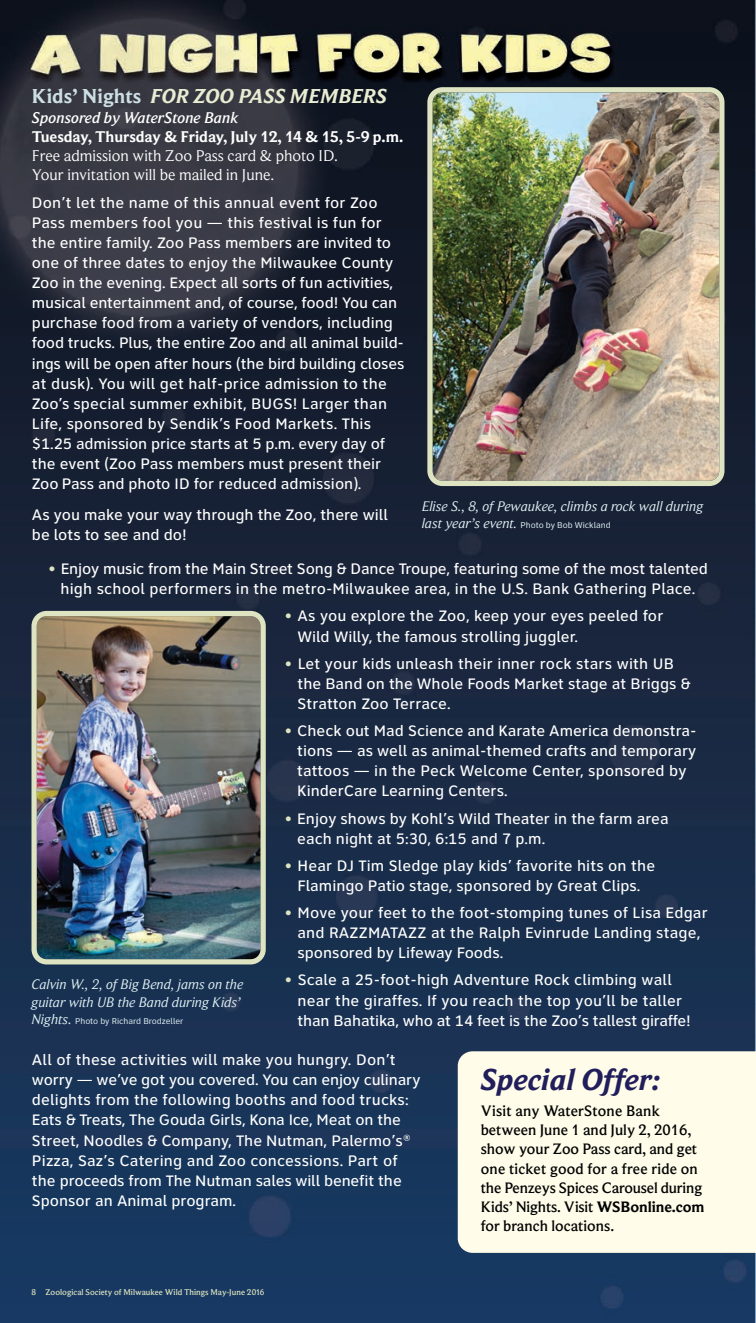
<style>
.page{position:relative;width:756px;height:1323px;background:#fff}
.page>*{position:absolute;margin:0;border:0;box-sizing:border-box;transform-origin:0 0}
.t1{font:italic 700 31.5px "Beaufort Pro";color:#211e5c}
.t2{font:italic 700 21px "Beaufort Pro";color:#e7ecd2}
.t3{font:16.1px/19.2px "Beaufort Pro";color:#fff}
.t4{font:700 16.1px "Beaufort Pro";letter-spacing:-.005em;color:#fff}
.t5{font:italic 500 16.1px "Beaufort Pro";color:#fff}
.t6{font:500 15.75px/20.1px "Clearview ADA";color:#fff}
.t7{font:500 15.75px/19.2px "Beaufort Pro";color:#010203}
.t8{font:italic 14.35px/17.5px "Beaufort Pro";color:#e2f3f5}
.t9{font:8.75px "Clearview ADA";color:#e2f3f5}
.t10{font:500 8.75px "Beaufort Pro";color:#dee4c1}
.s1{font-style:normal;color:#cddfe5}
.s2{color:#dee4c1}
.s3{font-family:"Beaufort Pro";font-style:italic;font-size:14.35px}
.s4{font-weight:700}
</style>
<div class="page">
<img style="left:0;top:0;width:756px;height:1323px">
<img style="left:427px;top:87px;width:297px;height:399px">
<div style="left:458px;top:1051px;width:298px;height:202px;background:#fffde9"></div>
<img style="left:32px;top:611px;width:234px;height:353px">
<h2 class="t2" style="left:32px;top:89px;width:357px"><span class="s1">Kids’ Nights</span> FOR ZOO PASS MEMBERS</h2>
<p class="t5" style="left:32px;top:112px;width:208px">Sponsored by WaterStone Bank</p>
<p class="t4" style="left:32px;top:131px;width:373px">Tuesday, Thursday &amp; Friday, July 12, 14 &amp; 15, 5-9 p.m.</p>
<p class="t3" style="left:32px;top:148px;width:307px">Free admission with Zoo Pass card &amp; photo ID.<br>Your invitation will be mailed in June.</p>
<p class="t6" style="left:32px;top:194px;width:374px">Don’t let the name of this annual event for Zoo Pass members fool you — this festival is fun for the entire family. Zoo Pass members are invited to one of three dates to enjoy the Milwaukee County Zoo in the evening. Expect all sorts of fun activities, musical entertainment and, of course, food! You can purchase food from a variety of vendors, including food trucks. Plus, the entire Zoo and all animal build&shy;ings will be open after hours (the bird building closes at dusk). You will get half-price admission to the Zoo’s special summer exhibit, BUGS! Larger than Life, sponsored by Sendik’s Food Markets. This $1.25 admission price starts at 5 p.m. every day of the event (Zoo Pass members must present their Zoo Pass and photo ID for reduced admission).</p>
<p class="t6" style="left:32px;top:506px;width:358px">As you make your way through the Zoo, there will be lots to see and do!</p>
<p class="t6" style="left:48px;top:561px;width:662px;text-align:center"><span class="s2">•</span> Enjoy music from the Main Street Song &amp; Dance Troupe, featuring some of the most talented high school performers in the metro-Milwaukee area, in the U.S. Bank Gathering Place.</p>
<p class="t6" style="left:297px;top:608px;width:368px;text-indent:-14px"><span class="s2">•</span> As you explore the Zoo, keep your eyes peeled for<br>Wild Willy, the famous strolling juggler.</p>
<p class="t6" style="left:297px;top:655px;width:395px;text-indent:-14px"><span class="s2">•</span> Let your kids unleash their inner rock stars with UB the Band on the Whole Foods Market stage at Briggs &amp;<br>Stratton Zoo Terrace.</p>
<p class="t6" style="left:297px;top:723px;width:401px;text-indent:-13px"><span class="s2">•</span> Check out Mad Science and Karate America demonstra&shy;tions — as well as animal-themed crafts and temporary tattoos — in the Peck Welcome Center, sponsored by KinderCare Learning Centers.</p>
<p class="t6" style="left:297px;top:810px;width:373px;text-indent:-13px"><span class="s2">•</span> Enjoy shows by Kohl’s Wild Theater in the farm area each night at 5:30, 6:15 and 7 p.m.</p>
<p class="t6" style="left:284px;top:857px;width:373px;text-align:center"><span class="s2">•</span> Hear DJ Tim Sledge play kids’ favorite hits on the<br>Flamingo Patio stage, sponsored by Great Clips.</p>
<p class="t6" style="left:297px;top:905px;width:412px;text-indent:-14px"><span class="s2">•</span> Move your feet to the foot-stomping tunes of Lisa Edgar and RAZZMATAZZ at the Ralph Evinrude Landing stage, sponsored by Lifeway Foods.</p>
<p class="t6" style="left:297px;top:972px;width:395px;text-indent:-14px"><span class="s2">•</span> Scale a 25-foot-high Adventure Rock climbing wall near the giraffes. If you reach the top you’ll be taller than Bahatika, who at 14 feet is the Zoo’s tallest giraffe!</p>
<p class="t6" style="left:32px;top:1052px;width:390px">All of these activities will make you hungry. Don’t worry — we’ve got you covered. You can enjoy culinary delights from the following booths and food trucks:<br>Eats &amp; Treats, The Gouda Girls, Kona Ice, Meat on the Street, Noodles &amp; Company, The Nutman, Palermo’s® Pizza, Saz’s Catering and Zoo concessions. Part of the proceeds from The Nutman sales will benefit the Sponsor an Animal program.</p>
<p class="t8" style="left:422px;top:498px;width:283px">Elise S., 8, of Pewaukee, climbs a rock wall during</p>
<p class="t9" style="left:422px;top:522px;width:191px"><span class="s3">last year’s event.</span> Photo by Bob Wickland</p>
<p class="t8" style="left:32px;top:977px;width:213px">Calvin W., 2, of Big Bend, jams on the guitar with UB the Band during Kids’</p>
<p class="t9" style="left:32px;top:1019px;width:153px"><span class="s3">Nights.</span> Photo by Richard Brodzeller</p>
<h1 class="t1" style="left:481px;top:1069px;width:181px">Special Offer:</h1>
<p class="t7" style="left:481px;top:1102px;width:225px">Visit any WaterStone Bank between June 1 and July 2, 2016, show your Zoo Pass card, and get one ticket good for a free ride on the Penzeys Spices Carousel during<br>Kids’ Nights. Visit <span class="s4">WSBonline.com </span>for branch locations.</p>
<p class="t10" style="left:32px;top:1289px;width:234px">8 Zoological Society of Milwaukee Wild Things May-June 2016</p>
</div>
